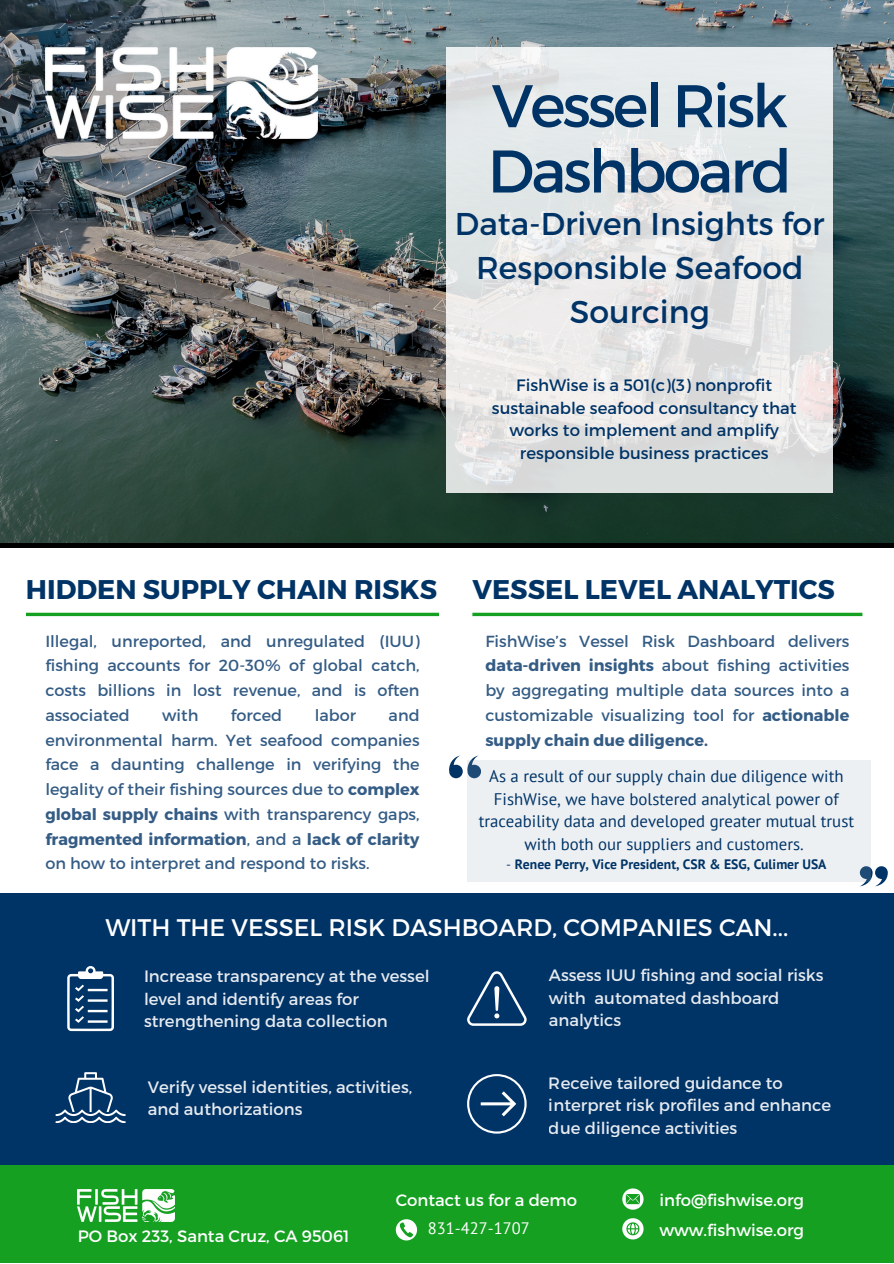
<style>
.page{position:relative;width:894px;height:1264px;background:#fff}
.page>*{position:absolute;margin:0;border:0;box-sizing:border-box;transform-origin:0 0}
.t1{font:60px/65.2px "Montserrat";letter-spacing:-.05em;color:#036}
.t2{font:31.5px/43.8px "Montserrat";color:#036;text-align:center}
.t3{font:700 27px "Montserrat";color:#036}
.t4{font:24px "Montserrat";color:#fff}
.t5{font:16.8px/22.5px "PT Sans";color:#036;text-align:center}
.t6{font:16.5px/22.5px "Montserrat";color:#fff}
.t7{font:16.5px/22.5px "Montserrat";color:#036;text-align:center}
.t8{font:16.5px "PT Sans";color:#fff}
.t9{font:16.05px/24.8px "Montserrat";color:#036;text-align:justify}
.t10{font:700 13.65px "PT Sans";color:#036}
.s1{font-weight:700}
.s2{font-weight:400}
</style>
<div class="page">
<img style="left:0;top:0;width:893px;height:547px">
<svg style="left:446px;top:48px;width:386px;height:444px;background:#e4e6e6"></svg>
<div style="left:0;top:892px;width:893px;height:273px;background:#036"></div>
<div style="left:0;top:1165px;width:893px;height:98px;background:#15a021"></div>
<svg style="left:26px;top:612px;width:413px;height:4px;background:#3fb149"></svg>
<svg style="left:472px;top:612px;width:390px;height:4px;background:#3fb149"></svg>
<svg style="left:449px;top:755px;width:29px;height:23px"></svg>
<svg style="left:859px;top:866px;width:28px;height:20px"></svg>
<div style="left:467px;top:760px;width:403px;height:121px;background:#edf0f3"></div>
<img style="left:45px;top:48px;width:273px;height:91px">
<svg style="left:55px;top:1072px;width:70px;height:50px"></svg>
<svg style="left:67px;top:966px;width:47px;height:65px"></svg>
<svg style="left:467px;top:1074px;width:59px;height:59px"></svg>
<svg style="left:467px;top:971px;width:59px;height:54px"></svg>
<img style="left:78px;top:1189px;width:96px;height:32px">
<svg style="left:395px;top:1219px;width:22px;height:21px"></svg>
<svg style="left:622px;top:1218px;width:21px;height:21px"></svg>
<svg style="left:622px;top:1188px;width:21px;height:21px"></svg>
<h2 class="t1" style="left:487px;top:70px;width:305px">Vessel Risk<br>Dashboard</h2>
<p class="t2" style="left:455px;top:200px;width:371px">Data-Driven Insights for<br>Responsible Seafood<br>Sourcing</p>
<p class="t7" style="left:492px;top:373px;width:306px">FishWise is a 501(c)(3) nonprofit sustainable seafood consultancy that works to implement and amplify responsible business practices</p>
<p class="t3" style="left:26px;top:571px;width:412px">HIDDEN SUPPLY CHAIN RISKS</p>
<p class="t3" style="left:472px;top:571px;width:364px">VESSEL LEVEL ANALYTICS</p>
<p class="t9" style="left:485px;top:627px;width:365px">FishWise’s Vessel Risk Dashboard delivers <span class="s1">data-driven insights</span> about fishing activities by aggregating multiple data sources into a customizable visualizing tool for <span class="s1">actionable supply chain due diligence.</span></p>
<p class="t9" style="left:45px;top:627px;width:375px">Illegal, unreported, and unregulated (IUU) fishing accounts for 20-30% of global catch, costs billions in lost revenue, and is often associated</p>
<p class="t9" style="left:162px;top:702px;width:38px">with</p>
<p class="t9" style="left:231px;top:702px;width:53px">forced</p>
<p class="t9" style="left:314px;top:702px;width:43px">labor</p>
<p class="t9" style="left:45px;top:702px;width:375px;text-indent:343px">and environmental harm. Yet seafood companies face a daunting challenge in verifying the legality of their fishing sources due to <span class="s1">complex global supply chains</span> with transparency gaps, <span class="s1">fragmented information</span>, and a <span class="s1">lack of clarity </span>on how to interpret and respond to risks.</p>
<p class="t5" style="left:478px;top:764px;width:377px">As a result of our supply chain due diligence with FishWise, we have bolstered analytical power of traceability data and developed greater mutual trust with both our suppliers and customers.</p>
<h1 class="t10" style="left:506px;top:854px;width:322px"><span class="s2">-</span> Renee Perry, Vice President, CSR &amp; ESG, Culimer USA</h1>
<p class="t4" style="left:105px;top:911px;width:684px">WITH THE VESSEL RISK DASHBOARD, COMPANIES CAN...</p>
<p class="t6" style="left:144px;top:964px;width:287px">Increase transparency at the vessel level and identify areas for strengthening data collection</p>
<p class="t6" style="left:548px;top:963px;width:276px">Assess IUU fishing and social risks with automated dashboard analytics</p>
<p class="t6" style="left:148px;top:1074px;width:266px">Verify vessel identities, activities, and authorizations</p>
<p class="t6" style="left:548px;top:1070px;width:284px">Receive tailored guidance to interpret risk profiles and enhance due diligence activities</p>
<p class="t6" style="left:78px;top:1223px;width:273px">PO Box 233, Santa Cruz, CA 95061</p>
<p class="t6" style="left:659px;top:1187px;width:146px">info@fishwise.org</p>
<h3 class="t6" style="left:395px;top:1187px;width:183px">Contact us for a demo</h3>
<p class="t8" style="left:428px;top:1217px;width:103px">831-427-1707</p>
<h3 class="t6" style="left:659px;top:1217px;width:146px">www.fishwise.org</h3>
</div>
